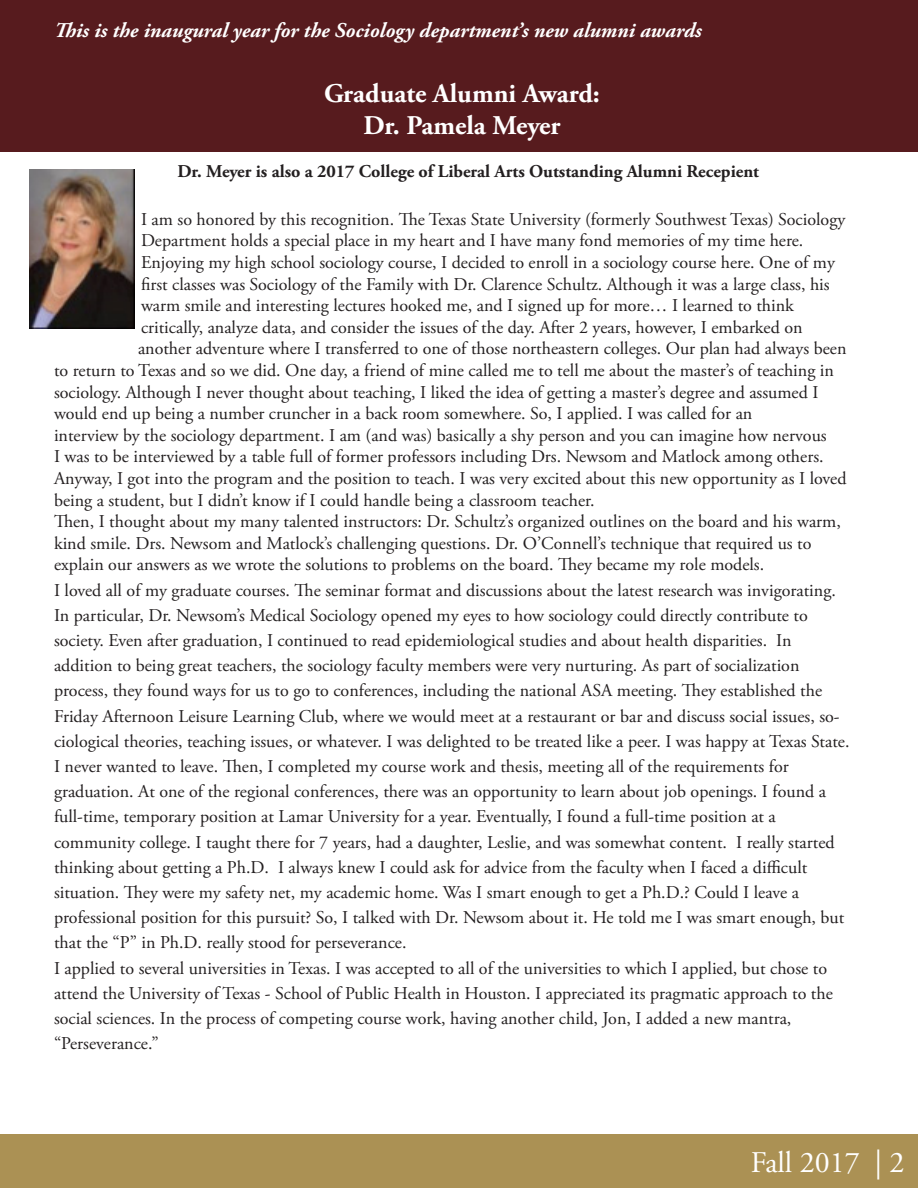
<style>
.page{position:relative;width:918px;height:1188px;background:#fff}
.page>*{position:absolute;margin:0;border:0;box-sizing:border-box;transform-origin:0 0}
.t1{font:30px "Adobe Garamond Pro";color:#fff}
.t2{font:700 27px "Adobe Garamond Pro";color:#fff}
.t3{font:italic 700 21px "Adobe Garamond Pro";color:#fff}
.t4{font:18px/21.6px "Adobe Garamond Pro";color:#231f20}
.t5{font:700 18px "Adobe Garamond Pro";color:#231f20}
</style>
<div class="page">
<div style="left:0;top:1134px;width:918px;height:54px;background:#ab9154"></div>
<div style="left:0;top:0;width:918px;height:151px;background:#571b1e"></div>
<img style="left:29px;top:170px;width:105px;height:158px">
<p class="t3" style="left:54px;top:18px;width:649px">This is the inaugural year for the Sociology department’s new alumni awards</p>
<p class="t2" style="left:324px;top:78px;width:277px">Graduate Alumni Award:</p>
<p class="t2" style="left:364px;top:110px;width:199px">Dr. Pamela Meyer</p>
<p class="t5" style="left:177px;top:161px;width:583px">Dr. Meyer is also a 2017 College of Liberal Arts Outstanding Alumni Recepient</p>
<p class="t4" style="left:141px;top:209px;width:706px">I am so honored by this recognition. The Texas State University (formerly Southwest Texas) Sociology<br>Department holds a special place in my heart and I have many fond memories of my time here.</p>
<p class="t4" style="left:141px;top:252px;width:696px">Enjoying my high school sociology course, I decided to enroll in a sociology course here. One of my first classes was Sociology of the Family with Dr. Clarence Schultz. Although it was a large class, his warm smile and interesting lectures hooked me, and I signed up for more… I learned to think</p>
<p class="t4" style="left:141px;top:317px;width:663px">critically, analyze data, and consider the issues of the day. After 2 years, however, I embarked on</p>
<p class="t4" style="left:54px;top:338px;width:794px;text-indent:84px">another adventure where I transferred to one of those northeastern colleges. Our plan had always been to return to Texas and so we did. One day, a friend of mine called me to tell me about the master’s of teaching in sociology. Although I never thought about teaching, I liked the idea of getting a master’s degree and assumed I would end up being a number cruncher in a back room somewhere. So, I applied. I was called for an</p>
<p class="t4" style="left:54px;top:425px;width:794px">interview by the sociology department. I am (and was) basically a shy person and you can imagine how nervous<br>I was to be interviewed by a table full of former professors including Drs. Newsom and Matlock among others.<br>Anyway, I got into the program and the position to teach. I was very excited about this new opportunity as I loved being a student, but I didn’t know if I could handle being a classroom teacher.</p>
<p class="t4" style="left:54px;top:511px;width:788px">Then, I thought about my many talented instructors: Dr. Schultz’s organized outlines on the board and his warm, kind smile. Drs. Newsom and Matlock’s challenging questions. Dr. O’Connell’s technique that required us to</p>
<p class="t4" style="left:54px;top:554px;width:712px">explain our answers as we wrote the solutions to problems on the board. They became my role models.</p>
<p class="t4" style="left:54px;top:578px;width:783px;line-height:25.2px">I loved all of my graduate courses. The seminar format and discussions about the latest research was invigorating.<br>In particular, Dr. Newsom’s Medical Sociology opened my eyes to how sociology could directly contribute to</p>
<p class="t4" style="left:54px;top:630px;width:739px">society. Even after graduation, I continued to read epidemiological studies and about health disparities. In</p>
<p class="t4" style="left:54px;top:655px;width:747px">addition to being great teachers, the sociology faculty members were very nurturing. As part of socialization</p>
<p class="t4" style="left:54px;top:680px;width:770px">process, they found ways for us to go to conferences, including the national ASA meeting. They established the</p>
<p class="t4" style="left:54px;top:704px;width:797px;line-height:25.2px">Friday Afternoon Leisure Learning Club, where we would meet at a restaurant or bar and discuss social issues, so&shy;ciological theories, teaching issues, or whatever. I was delighted to be treated like a peer. I was happy at Texas State.<br>I never wanted to leave. Then, I completed my course work and thesis, meeting all of the requirements for</p>
<p class="t4" style="left:54px;top:779px;width:774px;line-height:25.2px">graduation. At one of the regional conferences, there was an opportunity to learn about job openings. I found a full-time, temporary position at Lamar University for a year. Eventually, I found a full-time position at a</p>
<p class="t4" style="left:54px;top:830px;width:782px;line-height:25.2px">community college. I taught there for 7 years, had a daughter, Leslie, and was somewhat content. I really started thinking about getting a Ph.D. I always knew I could ask for advice from the faculty when I faced a difficult</p>
<p class="t4" style="left:54px;top:882px;width:747px">situation. They were my safety net, my academic home. Was I smart enough to get a Ph.D.? Could I leave a</p>
<p class="t4" style="left:54px;top:905px;width:792px;line-height:25.2px">professional position for this pursuit? So, I talked with Dr. Newsom about it. He told me I was smart enough, but that the “P” in Ph.D. really stood for perseverance.</p>
<p class="t4" style="left:54px;top:956px;width:780px;line-height:25.2px">I applied to several universities in Texas. I was accepted to all of the universities to which I applied, but chose to attend the University of Texas - School of Public Health in Houston. I appreciated its pragmatic approach to the social sciences. In the process of competing course work, having another child, Jon, I added a new mantra,</p>
<p class="t4" style="left:54px;top:1033px;width:106px">“Perseverance.”</p>
<p class="t1" style="left:751px;top:1144px;width:155px">Fall 2017 | 2</p>
</div>
